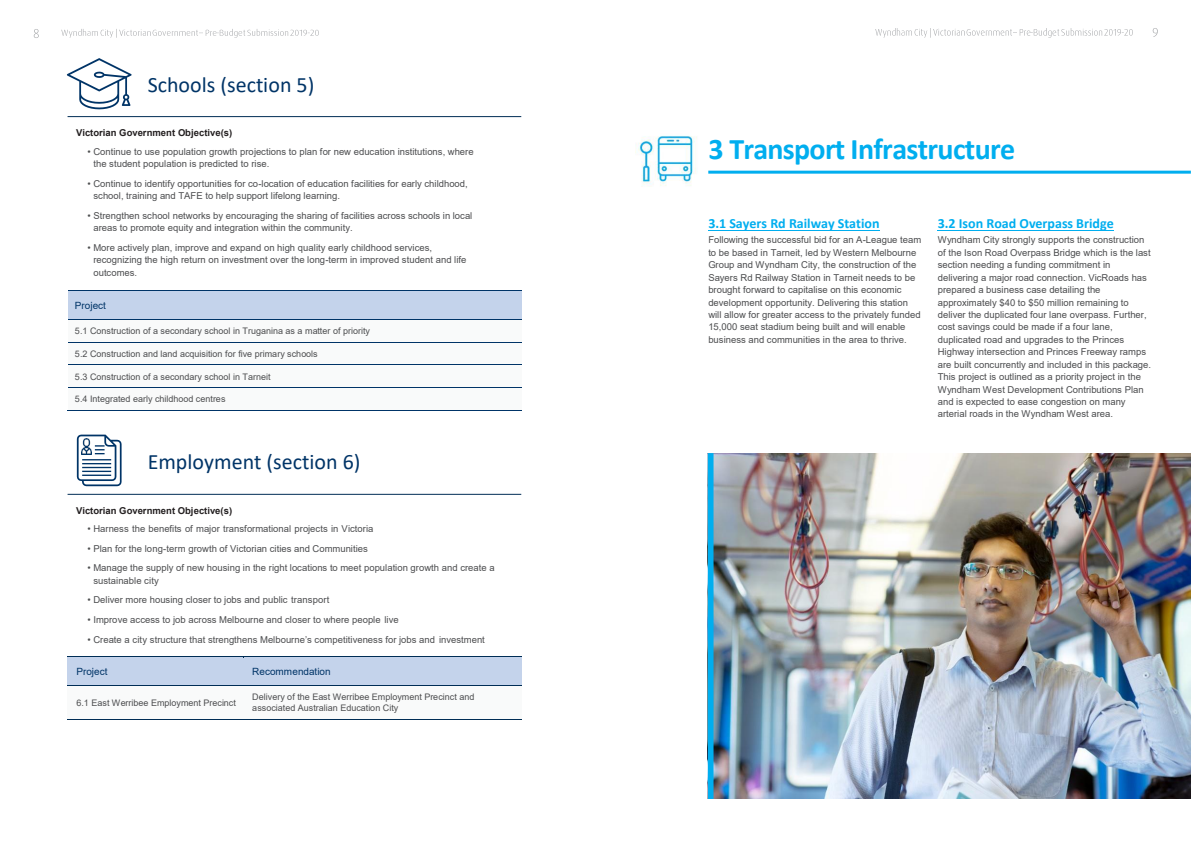
<style>
.page{position:relative;width:1191px;height:842px;background:#fff}
.page>*{position:absolute;margin:0;border:0;box-sizing:border-box;transform-origin:0 0}
.t1{font:700 30px "Calibri";letter-spacing:-.025em;color:#00aeef}
.t2{font:22px "Calibri";color:#003467}
.t3{font:700 14px "Calibri";color:#00aeef}
.t4{font:10px "Arial";color:#003467}
.t5{font:9.5px/12.4px "Arial";color:#4c4d4f}
.t6{font:700 9.5px "Arial";color:#231f20}
.t7{font:9px/10.9px "Arial";letter-spacing:.005em;color:#4c4d4f}
</style>
<div class="page">
<img style="left:1152px;top:28px;width:6px;height:9px">
<img style="left:876px;top:28px;width:36px;height:9px">
<img style="left:914px;top:29px;width:14px;height:8px">
<img style="left:933px;top:29px;width:32px;height:7px">
<img style="left:966px;top:29px;width:46px;height:7px">
<img style="left:1019px;top:28px;width:40px;height:9px">
<svg style="left:1030px;top:28px;width:6px;height:9px"></svg>
<img style="left:1061px;top:28px;width:42px;height:8px">
<img style="left:1104px;top:29px;width:17px;height:7px">
<svg style="left:1121px;top:29px;width:12px;height:7px"></svg>
<hr style="left:708px;top:230px;width:171px;height:1px;background:#00aeef">
<hr style="left:937px;top:230px;width:176px;height:1px;background:#00aeef">
<img style="left:713px;top:453px;width:477px;height:346px">
<div style="left:708px;top:453px;width:5px;height:346px;background:#00aeef"></div>
<hr style="left:708px;top:171px;width:482px;height:3px;background:#00aeef">
<img style="left:635px;top:136px;width:62px;height:51px">
<img style="left:34px;top:29px;width:5px;height:9px">
<img style="left:62px;top:29px;width:36px;height:9px">
<img style="left:100px;top:29px;width:14px;height:9px">
<img style="left:120px;top:29px;width:80px;height:7px">
<img style="left:205px;top:29px;width:40px;height:9px">
<svg style="left:217px;top:29px;width:6px;height:9px"></svg>
<img style="left:247px;top:29px;width:42px;height:7px">
<img style="left:290px;top:29px;width:17px;height:7px">
<svg style="left:308px;top:29px;width:11px;height:7px"></svg>
<div style="left:68px;top:292px;width:454px;height:27px;background:#c4d3eb"></div>
<hr style="left:68px;top:290px;width:454px;height:2px;background:#003467">
<div style="left:68px;top:320px;width:454px;height:22px;background:#f9fafa"></div>
<hr style="left:68px;top:319px;width:454px;height:1px;background:#003467">
<div style="left:68px;top:343px;width:454px;height:22px;background:#f9fafa"></div>
<hr style="left:68px;top:342px;width:454px;height:1px;background:#003467">
<div style="left:68px;top:365px;width:454px;height:22px;background:#f9fafa"></div>
<hr style="left:68px;top:365px;width:454px;height:1px;background:#003467">
<div style="left:68px;top:388px;width:454px;height:22px;background:#f9fafa"></div>
<hr style="left:68px;top:387px;width:454px;height:1px;background:#003467">
<hr style="left:67px;top:410px;width:455px;height:1px;background:#003467">
<div style="left:68px;top:658px;width:175px;height:27px;background:#c4d3eb"></div>
<div style="left:243px;top:658px;width:279px;height:27px;background:#c4d3eb"></div>
<hr style="left:68px;top:656px;width:175px;height:2px;background:#002d55">
<hr style="left:244px;top:656px;width:278px;height:2px;background:#002d55">
<div style="left:68px;top:686px;width:175px;height:33px;background:#f9fafa"></div>
<div style="left:243px;top:686px;width:279px;height:33px;background:#f9fafa"></div>
<hr style="left:68px;top:685px;width:175px;height:1px;background:#002d55">
<hr style="left:244px;top:685px;width:278px;height:1px;background:#002d55">
<hr style="left:67px;top:719px;width:176px;height:1px;background:#002d55">
<hr style="left:243px;top:719px;width:279px;height:1px;background:#002d55">
<svg style="left:77px;top:435px;width:45px;height:51px"></svg>
<svg style="left:67px;top:58px;width:65px;height:51px"></svg>
<hr style="left:68px;top:116px;width:453px;height:1px;background:#002d55">
<hr style="left:68px;top:494px;width:453px;height:1px;background:#002d55">
<p class="t2" style="left:148px;top:69px;width:168px">Schools (section 5)</p>
<p class="t6" style="left:76px;top:126px;width:158px">Victorian Government Objective(s)</p>
<p class="t5" style="left:93px;top:145px;width:382px;text-indent:-6px">• Continue to use population growth projections to plan for new education institutions, where the student population is predicted to rise.</p>
<p class="t5" style="left:93px;top:177px;width:376px;text-indent:-6px">• Continue to identify opportunities for co-location of education facilities for early childhood, school, training and TAFE to help support lifelong learning.</p>
<p class="t5" style="left:93px;top:209px;width:380px;text-indent:-6px">• Strengthen school networks by encouraging the sharing of facilities across schools in local areas to promote equity and integration within the community.</p>
<p class="t5" style="left:93px;top:241px;width:375px;text-indent:-6px">• More actively plan, improve and expand on high quality early childhood services, recognizing the high return on investment over the long-term in improved student and life outcomes.</p>
<p class="t4" style="left:75px;top:299px;width:33px">Project</p>
<p class="t7" style="left:75px;top:325px;width:296px">5.1 Construction of a secondary school in Truganina as a matter of priority</p>
<p class="t7" style="left:75px;top:348px;width:244px">5.2 Construction and land acquisition for five primary schools</p>
<p class="t7" style="left:75px;top:371px;width:197px">5.3 Construction of a secondary school in Tarneit</p>
<p class="t7" style="left:75px;top:393px;width:152px">5.4 Integrated early childhood centres</p>
<p class="t2" style="left:148px;top:446px;width:214px">Employment (section 6)</p>
<p class="t6" style="left:76px;top:504px;width:158px">Victorian Government Objective(s)</p>
<p class="t5" style="left:87px;top:522px;width:287px">• Harness the benefits of major transformational projects in Victoria</p>
<p class="t5" style="left:87px;top:542px;width:282px">• Plan for the long-term growth of Victorian cities and Communities</p>
<p class="t5" style="left:93px;top:562px;width:403px;text-indent:-6px">• Manage the supply of new housing in the right locations to meet population growth and create a sustainable city</p>
<p class="t5" style="left:87px;top:594px;width:243px">• Deliver more housing closer to jobs and public transport</p>
<p class="t5" style="left:87px;top:613px;width:313px">• Improve access to job across Melbourne and closer to where people live</p>
<p class="t5" style="left:87px;top:633px;width:399px">• Create a city structure that strengthens Melbourne’s competitiveness for jobs and investment</p>
<p class="t4" style="left:76px;top:664px;width:33px">Project</p>
<p class="t4" style="left:252px;top:664px;width:80px">Recommendation</p>
<p class="t7" style="left:76px;top:697px;width:161px">6.1 East Werribee Employment Precinct</p>
<p class="t7" style="left:252px;top:692px;width:224px">Delivery of the East Werribee Employment Precinct and associated Australian Education City</p>
<p class="t1" style="left:708px;top:128px;width:308px">3 Transport Infrastructure</p>
<p class="t3" style="left:708px;top:213px;width:173px">3.1 Sayers Rd Railway Station</p>
<p class="t5" style="left:708px;top:234px;width:214px">Following the successful bid for an A-League team to be based in Tarneit, led by Western Melbourne Group and Wyndham City, the construction of the Sayers Rd Railway Station in Tarneit needs to be brought forward to capitalise on this economic development opportunity. Delivering this station will allow for greater access to the privately funded 15,000 seat stadium being built and will enable business and communities in the area to thrive.</p>
<p class="t3" style="left:937px;top:213px;width:177px">3.2 Ison Road Overpass Bridge</p>
<p class="t5" style="left:937px;top:234px;width:215px">Wyndham City strongly supports the construction of the Ison Road Overpass Bridge which is the last section needing a funding commitment in delivering a major road connection. VicRoads has prepared a business case detailing the approximately $40 to $50 million remaining to deliver the duplicated four lane overpass. Further, cost savings could be made if a four lane, duplicated road and upgrades to the Princes Highway intersection and Princes Freeway ramps are built concurrently and included in this package.<br>This project is outlined as a priority project in the Wyndham West Development Contributions Plan and is expected to ease congestion on many arterial roads in the Wyndham West area.</p>
</div>
